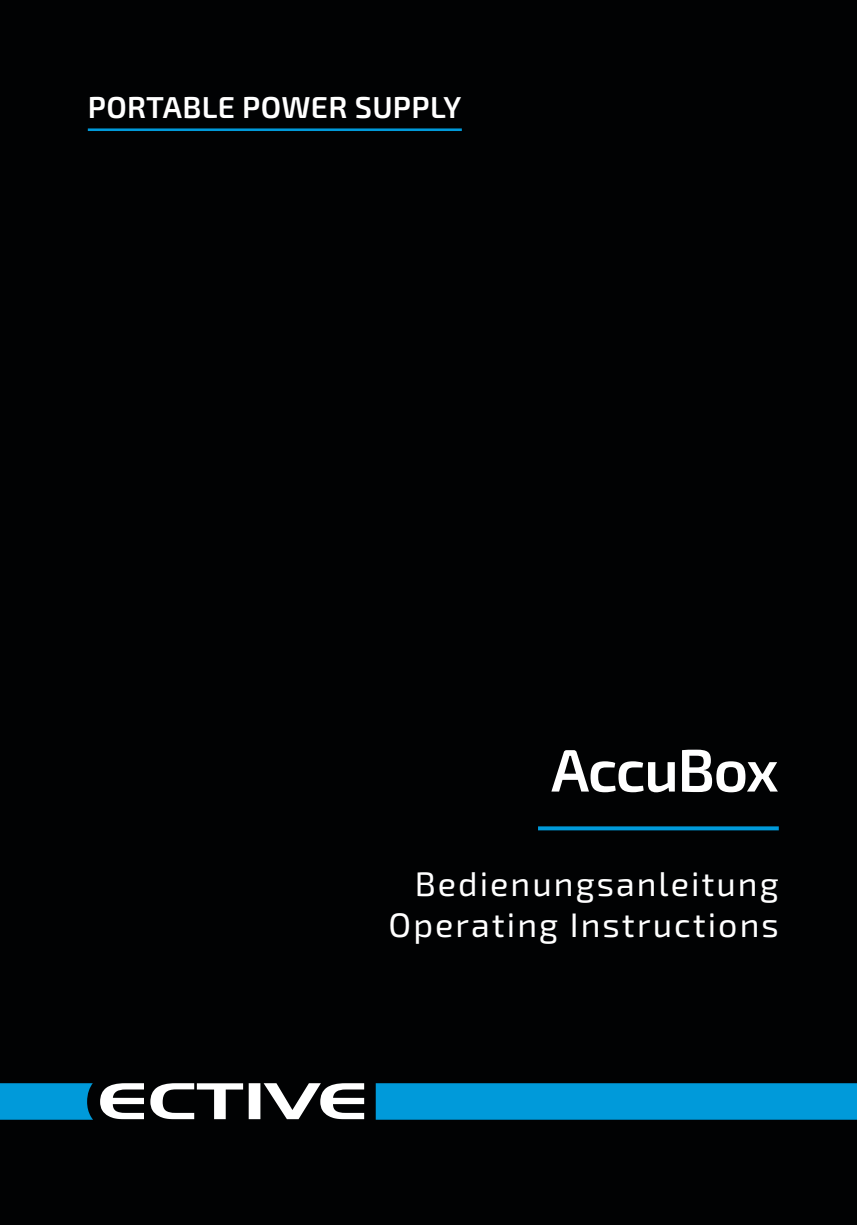
<style>
.page{position:relative;width:857px;height:1225px;background:#fff}
.page>*{position:absolute;margin:0;border:0;box-sizing:border-box;transform-origin:0 0}
.t1{font:600 60px "Exo 2";letter-spacing:-.025em;color:#fff}
.t2{font:34px "Exo 2";letter-spacing:.06em;color:#fff}
.t3{font:600 30.2px "Exo 2";letter-spacing:.01em;color:#fff}
</style>
<div class="page">
<div style="left:0;top:0;width:856px;height:1225px;background:#010203"></div>
<svg style="left:100px;top:1083px;width:264px;height:36px"></svg>
<div style="left:375px;top:1083px;width:481px;height:36px;background:#009ada"></div>
<svg style="left:538px;top:826px;width:240px;height:4px"></svg>
<svg style="left:0;top:1083px;width:93px;height:36px;background:#0092cf"></svg>
<hr style="left:88px;top:128px;width:373px;height:3px;background:#009ada">
<p class="t3" style="left:88px;top:90px;width:375px">PORTABLE POWER SUPPLY</p>
<p class="t1" style="left:550px;top:735px;width:229px">AccuBox</p>
<p class="t2" style="left:414px;top:864px;width:365px">Bedienungsanleitung</p>
<p class="t2" style="left:388px;top:905px;width:391px">Operating Instructions</p>
</div>
